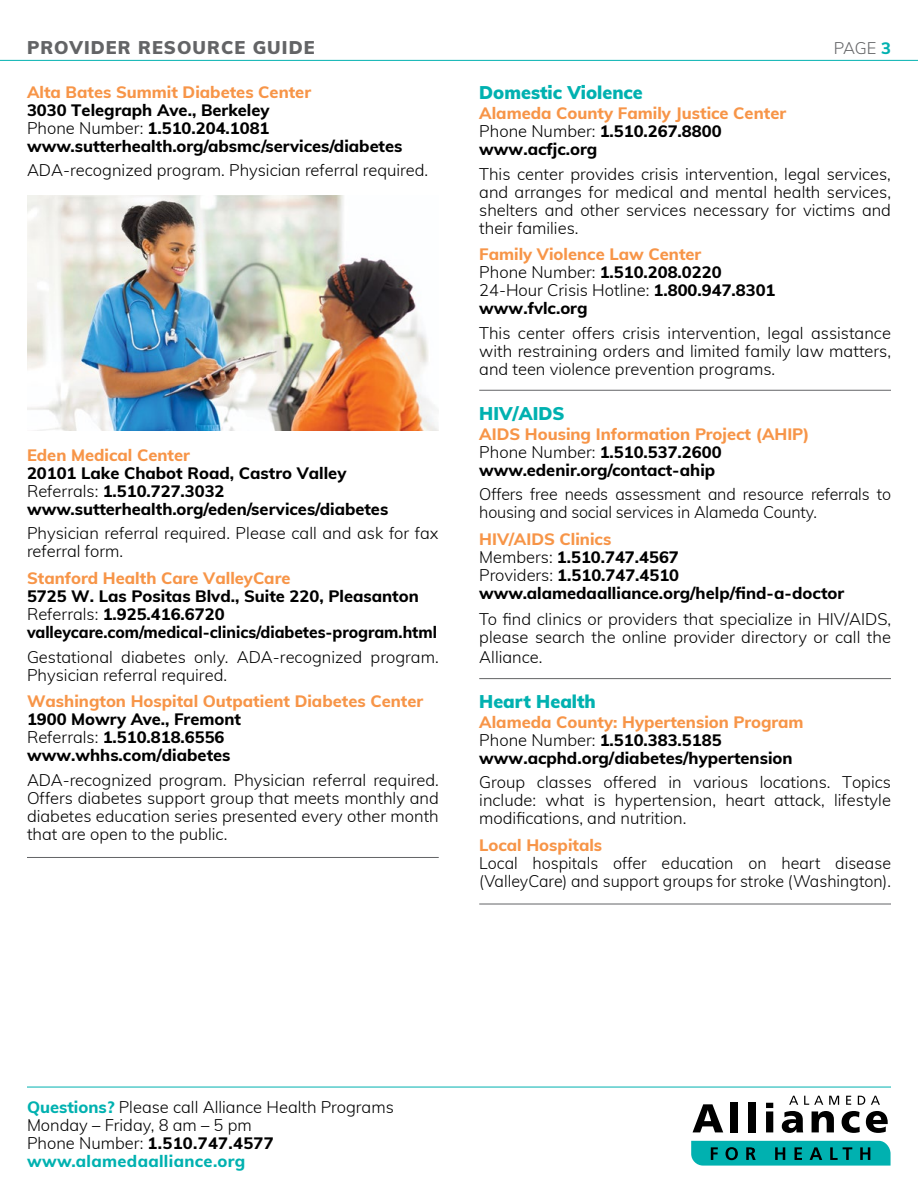
<style>
.page{position:relative;width:918px;height:1188px;background:#fff}
.page>*{position:absolute;margin:0;border:0;box-sizing:border-box;transform-origin:0 0}
.t1{font:900 18px "Muli";color:#00b1b0}
.t2{font:900 18px "Muli";letter-spacing:.06em;color:#636466}
.t3{font:300 16.5px/18px "Muli";color:#000}
.t4{font:800 16.5px/18px "Muli";color:#000}
.t5{font:800 16.5px/18px "Muli";color:#f79548}
.t6{font:300 16.5px "Muli";color:#636466}
.s1{font-weight:800;color:#00b1b0}
.s2{font-weight:300;color:#000}
.s3{color:#000}
.s4{color:#f79548}
.s5{font-weight:300}
.s6{font-weight:800}
</style>
<div class="page">
<svg style="left:693px;top:1104px;width:30px;height:28px"></svg>
<div style="left:731px;top:1102px;width:7px;height:30px;background:#000"></div>
<div style="left:748px;top:1102px;width:8px;height:30px;background:#000"></div>
<svg style="left:766px;top:1103px;width:7px;height:29px"></svg>
<svg style="left:782px;top:1111px;width:21px;height:22px"></svg>
<svg style="left:812px;top:1111px;width:22px;height:21px"></svg>
<svg style="left:842px;top:1111px;width:18px;height:22px"></svg>
<svg style="left:866px;top:1111px;width:22px;height:22px"></svg>
<svg style="left:691px;top:1141px;width:200px;height:25px;background:#089f9e"></svg>
<svg style="left:789px;top:1096px;width:9px;height:9px"></svg>
<svg style="left:804px;top:1096px;width:19px;height:9px"></svg>
<svg style="left:829px;top:1096px;width:10px;height:9px"></svg>
<svg style="left:846px;top:1096px;width:5px;height:9px"></svg>
<svg style="left:858px;top:1096px;width:7px;height:9px"></svg>
<svg style="left:871px;top:1096px;width:9px;height:9px"></svg>
<hr style="left:27px;top:1087px;width:864px;height:1px;background:#00b1b0">
<hr style="left:0;top:60px;width:918px;height:1px;background:#00b1b0">
<img style="left:27px;top:196px;width:412px;height:234px">
<hr style="left:479px;top:390px;width:412px;height:1px;background:#636466">
<hr style="left:479px;top:678px;width:412px;height:1px;background:#636466">
<hr style="left:479px;top:904px;width:412px;height:1px;background:#636466">
<hr style="left:27px;top:857px;width:412px;height:1px;background:#636466">
<p class="t2" style="left:27px;top:35px;width:289px">PROVIDER RESOURCE GUIDE</p>
<p class="t6" style="left:834px;top:37px;width:59px">PAGE <span class="s1">3</span></p>
<p class="t1" style="left:479px;top:79px;width:165px">Domestic Violence</p>
<p class="t5" style="left:479px;top:103px;width:308px">Alameda County Family Justice Center<br><span class="s2">Phone Number:</span> <span class="s3">1.510.267.8800 www.acfjc.org</span></p>
<p class="t3" style="left:479px;top:164px;width:413px;text-align:justify">This center provides crisis intervention, legal services, and arranges for medical and mental health services, shelters and other services necessary for victims and their families.</p>
<p class="t4" style="left:479px;top:244px;width:298px"><span class="s4">Family Violence Law Center<br></span><span class="s5">Phone Number:</span> 1.510.208.0220<br><span class="s5">24-Hour Crisis Hotline:</span> 1.800.947.8301 www.fvlc.org</p>
<p class="t3" style="left:479px;top:323px;width:413px;text-align:justify">This center offers crisis intervention, legal assistance with restraining orders and limited family law matters, and teen violence prevention programs.</p>
<p class="t1" style="left:479px;top:400px;width:87px">HIV/AIDS</p>
<p class="t4" style="left:479px;top:424px;width:332px"><span class="s4">AIDS Housing Information Project (AHIP)<br></span><span class="s5">Phone Number:</span> 1.510.537.2600 www.edenir.org/contact-ahip</p>
<p class="t3" style="left:479px;top:485px;width:413px">Offers free needs assessment and resource referrals to housing and social services in Alameda County.</p>
<p class="t4" style="left:479px;top:529px;width:367px"><span class="s4">HIV/AIDS Clinics<br></span><span class="s5">Members:</span> 1.510.747.4567<br><span class="s5">Providers:</span> 1.510.747.4510 www.alamedaalliance.org/help/find-a-doctor</p>
<p class="t5" style="left:27px;top:82px;width:286px">Alta Bates Summit Diabetes Center</p>
<p class="t4" style="left:27px;top:100px;width:377px">3030 Telegraph Ave., Berkeley<br><span class="s5">Phone Number:</span> 1.510.204.1081 www.sutterhealth.org/absmc/services/diabetes</p>
<p class="t3" style="left:27px;top:161px;width:403px">ADA-recognized program. Physician referral required.</p>
<p class="t5" style="left:27px;top:445px;width:164px">Eden Medical Center</p>
<p class="t4" style="left:27px;top:463px;width:363px">20101 Lake Chabot Road, Castro Valley<br><span class="s5">Referrals:</span> 1.510.727.3032 www.sutterhealth.org/eden/services/diabetes</p>
<p class="t3" style="left:27px;top:524px;width:413px">Physician referral required. Please call and ask for fax referral form.</p>
<p class="t5" style="left:27px;top:568px;width:265px">Stanford Health Care ValleyCare</p>
<p class="t4" style="left:27px;top:586px;width:412px">5725 W. Las Positas Blvd., Suite 220, Pleasanton<br><span class="s5">Referrals:</span> 1.925.416.6720 valleycare.com/medical-clinics/diabetes-program.html</p>
<p class="t3" style="left:27px;top:647px;width:413px">Gestational diabetes only. ADA-recognized program.<br>Physician referral required.</p>
<p class="t5" style="left:27px;top:691px;width:398px">Washington Hospital Outpatient Diabetes Center</p>
<p class="t4" style="left:27px;top:709px;width:216px">1900 Mowry Ave., Fremont<br><span class="s5">Referrals:</span> 1.510.818.6556 www.whhs.com/diabetes</p>
<p class="t3" style="left:27px;top:770px;width:413px;text-align:justify">ADA-recognized program. Physician referral required.<br>Offers diabetes support group that meets monthly and diabetes education series presented every other month that are open to the public.</p>
<p class="t3" style="left:479px;top:609px;width:413px">To find clinics or providers that specialize in HIV/AIDS, please search the online provider directory or call the</p>
<p class="t3" style="left:479px;top:647px;width:65px">Alliance.</p>
<p class="t1" style="left:479px;top:688px;width:118px">Heart Health</p>
<p class="t4" style="left:479px;top:712px;width:326px"><span class="s4">Alameda County: Hypertension Program<br></span><span class="s5">Phone Number:</span> 1.510.383.5185 www.acphd.org/diabetes/hypertension</p>
<p class="t3" style="left:479px;top:773px;width:413px;text-align:justify">Group classes offered in various locations. Topics include: what is hypertension, heart attack, lifestyle modifications, and nutrition.</p>
<p class="t5" style="left:479px;top:835px;width:125px">Local Hospitals</p>
<p class="t3" style="left:479px;top:853px;width:413px">Local hospitals offer education on heart disease (ValleyCare) and support groups for stroke (Washington).</p>
<p class="t3" style="left:27px;top:1097px;width:368px"><span class="s1">Questions?</span> Please call Alliance Health Programs Monday – Friday, 8 am – 5 pm<br>Phone Number: <span class="s6">1.510.747.4577 </span><span class="s1">www.alamedaalliance.org</span></p>
</div>
